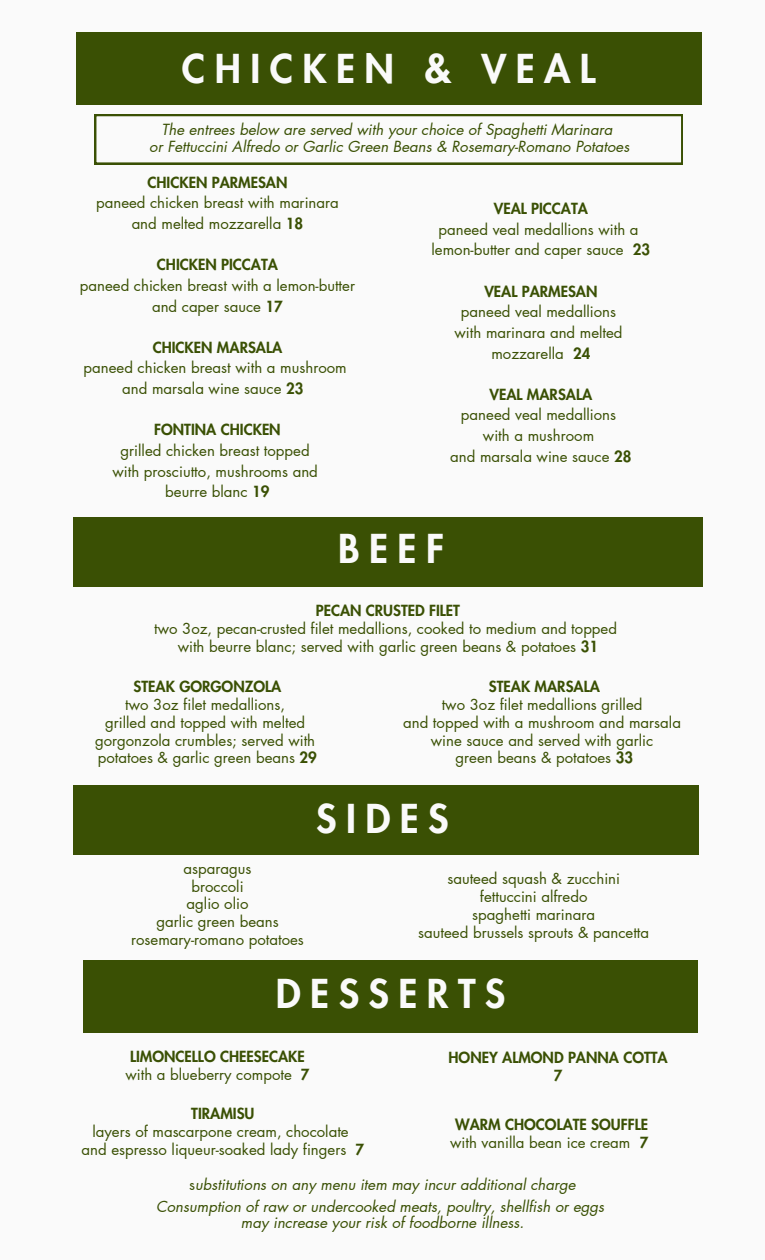
<style>
.page{position:relative;width:765px;height:1260px;background:#fafafa}
.page>*{position:absolute;margin:0;border:0;box-sizing:border-box;transform-origin:0 0}
.t1{font:800 38.88px "Futura LT Pro";letter-spacing:.24em;color:#fafafa}
.t2{font:15px "Futura LT Pro";color:#3a5004}
.t3{font:italic 15px "Futura LT Pro";color:#3a5004}
.t4{font:800 15px/17.8px "Futura LT Pro";color:#3a5004;text-align:center}
.s1{font-weight:800}
.s2{font-style:normal}
</style>
<div class="page">
<div style="left:77px;top:32px;width:625px;height:72px;background:#3a5004"></div>
<div style="left:73px;top:786px;width:626px;height:68px;background:#3a5004"></div>
<svg style="left:95px;top:114px;width:588px;height:50px"></svg>
<div style="left:73px;top:518px;width:629px;height:68px;background:#3a5004"></div>
<div style="left:84px;top:960px;width:614px;height:72px;background:#3a5004"></div>
<h1 class="t1" style="left:182px;top:51px;width:415px">CHICKEN &amp; VEAL</h1>
<p class="t3" style="left:161px;top:122px;width:453px">The entrees below are served with your choice of Spaghetti Marinara</p>
<p class="t3" style="left:149px;top:140px;width:482px">or Fettuccini Alfredo or Garlic Green Beans &amp; Rosemary-Romano Potatoes</p>
<p class="t4" style="left:147px;top:174px;width:141px">CHICKEN PARMESAN</p>
<p class="t2" style="left:96px;top:196px;width:244px">paneed chicken breast with marinara</p>
<p class="t2" style="left:132px;top:217px;width:173px">and melted mozzarella <span class="s1">18</span></p>
<p class="t4" style="left:157px;top:257px;width:123px">CHICKEN PICCATA</p>
<p class="t2" style="left:80px;top:279px;width:277px">paneed chicken breast with a lemon-butter</p>
<p class="t2" style="left:152px;top:299px;width:132px">and caper sauce <span class="s1">17</span></p>
<p class="t4" style="left:153px;top:339px;width:131px">CHICKEN MARSALA</p>
<p class="t2" style="left:84px;top:361px;width:265px">paneed chicken breast with a mushroom</p>
<p class="t2" style="left:122px;top:382px;width:183px">and marsala wine sauce <span class="s1">23</span></p>
<p class="t4" style="left:154px;top:422px;width:128px">FONTINA CHICKEN</p>
<p class="t2" style="left:121px;top:444px;width:191px">grilled chicken breast topped</p>
<p class="t2" style="left:112px;top:464px;width:207px">with prosciutto, mushrooms and</p>
<p class="t2" style="left:165px;top:485px;width:106px">beurre blanc <span class="s1">19</span></p>
<p class="t4" style="left:494px;top:200px;width:96px">VEAL PICCATA</p>
<p class="t2" style="left:439px;top:222px;width:201px">paneed veal medallions with a</p>
<p class="t2" style="left:432px;top:243px;width:220px">lemon-butter and caper sauce <span class="s1">23</span></p>
<p class="t4" style="left:484px;top:283px;width:115px">VEAL PARMESAN</p>
<p class="t2" style="left:461px;top:305px;width:157px">paneed veal medallions</p>
<p class="t2" style="left:455px;top:326px;width:170px">with marinara and melted</p>
<p class="t2" style="left:491px;top:346px;width:101px">mozzarella <span class="s1">24</span></p>
<p class="t4" style="left:490px;top:386px;width:104px">VEAL MARSALA</p>
<p class="t2" style="left:461px;top:408px;width:157px">paneed veal medallions</p>
<p class="t2" style="left:483px;top:429px;width:113px">with a mushroom</p>
<p class="t2" style="left:450px;top:449px;width:183px">and marsala wine sauce <span class="s1">28</span></p>
<p class="t1" style="left:338px;top:531px;width:107px">BEEF</p>
<h1 class="t4" style="left:316px;top:603px;width:146px">PECAN CRUSTED FILET</h1>
<p class="t2" style="left:154px;top:622px;width:464px">two 3oz, pecan-crusted filet medallions, cooked to medium and topped</p>
<p class="t2" style="left:178px;top:640px;width:422px">with beurre blanc; served with garlic green beans &amp; potatoes <span class="s1">31</span></p>
<p class="t4" style="left:134px;top:678px;width:149px">STEAK GORGONZOLA</p>
<p class="t2" style="left:125px;top:698px;width:161px">two 3oz filet medallions,</p>
<p class="t2" style="left:105px;top:715px;width:201px">grilled and topped with melted</p>
<p class="t2" style="left:95px;top:733px;width:222px">gorgonzola crumbles; served with</p>
<p class="t2" style="left:98px;top:751px;width:221px">potatoes &amp; garlic green beans <span class="s1">29</span></p>
<p class="t4" style="left:489px;top:678px;width:113px">STEAK MARSALA</p>
<p class="t2" style="left:442px;top:698px;width:202px">two 3oz filet medallions grilled</p>
<p class="t2" style="left:403px;top:715px;width:279px">and topped with a mushroom and marsala</p>
<p class="t2" style="left:431px;top:733px;width:224px">wine sauce and served with garlic</p>
<p class="t2" style="left:456px;top:751px;width:179px">green beans &amp; potatoes <span class="s1">33</span></p>
<p class="t2" style="left:184px;top:861px;width:69px">asparagus</p>
<p class="t2" style="left:191px;top:879px;width:54px">broccoli</p>
<p class="t2" style="left:187px;top:897px;width:63px">aglio olio</p>
<p class="t2" style="left:156px;top:915px;width:124px">garlic green beans</p>
<p class="t2" style="left:131px;top:933px;width:174px">rosemary-romano potatoes</p>
<p class="t1" style="left:316px;top:801px;width:134px">SIDES</p>
<p class="t2" style="left:447px;top:872px;width:174px">sauteed squash &amp; zucchini</p>
<p class="t2" style="left:480px;top:890px;width:109px">fettuccini alfredo</p>
<h1 class="t2" style="left:472px;top:907px;width:124px">spaghetti marinara</h1>
<p class="t2" style="left:418px;top:925px;width:232px">sauteed brussels sprouts &amp; pancetta</p>
<h2 class="t1" style="left:276px;top:975px;width:231px">DESSERTS</h2>
<p class="t4" style="left:130px;top:1048px;width:176px">LIMONCELLO CHEESECAKE</p>
<p class="t2" style="left:125px;top:1067px;width:168px">with a blueberry compote</p>
<p class="t4" style="left:301px;top:1066px;width:10px">7</p>
<p class="t4" style="left:191px;top:1105px;width:65px">TIRAMISU</p>
<p class="t2" style="left:92px;top:1124px;width:258px">layers of mascarpone cream, chocolate</p>
<p class="t2" style="left:82px;top:1142px;width:284px">and espresso liqueur-soaked lady fingers <span class="s1">7</span></p>
<p class="t4" style="left:449px;top:1050px;width:221px">HONEY ALMOND PANNA COTTA<br>7</p>
<p class="t4" style="left:455px;top:1116px;width:194px">WARM CHOCOLATE SOUFFLE</p>
<p class="t2" style="left:450px;top:1135px;width:200px">with vanilla bean ice cream <span class="s1">7</span></p>
<p class="t3" style="left:189px;top:1177px;width:388px"><span class="s2">s</span>ubstitutions on any menu item may incur additional charge</p>
<p class="t3" style="left:156px;top:1200px;width:450px">Consumption of raw or undercooked meats, poultry, shellfish or eggs</p>
<h1 class="t3" style="left:241px;top:1216px;width:285px">may increase your risk of foodborne illness.</h1>
</div>
